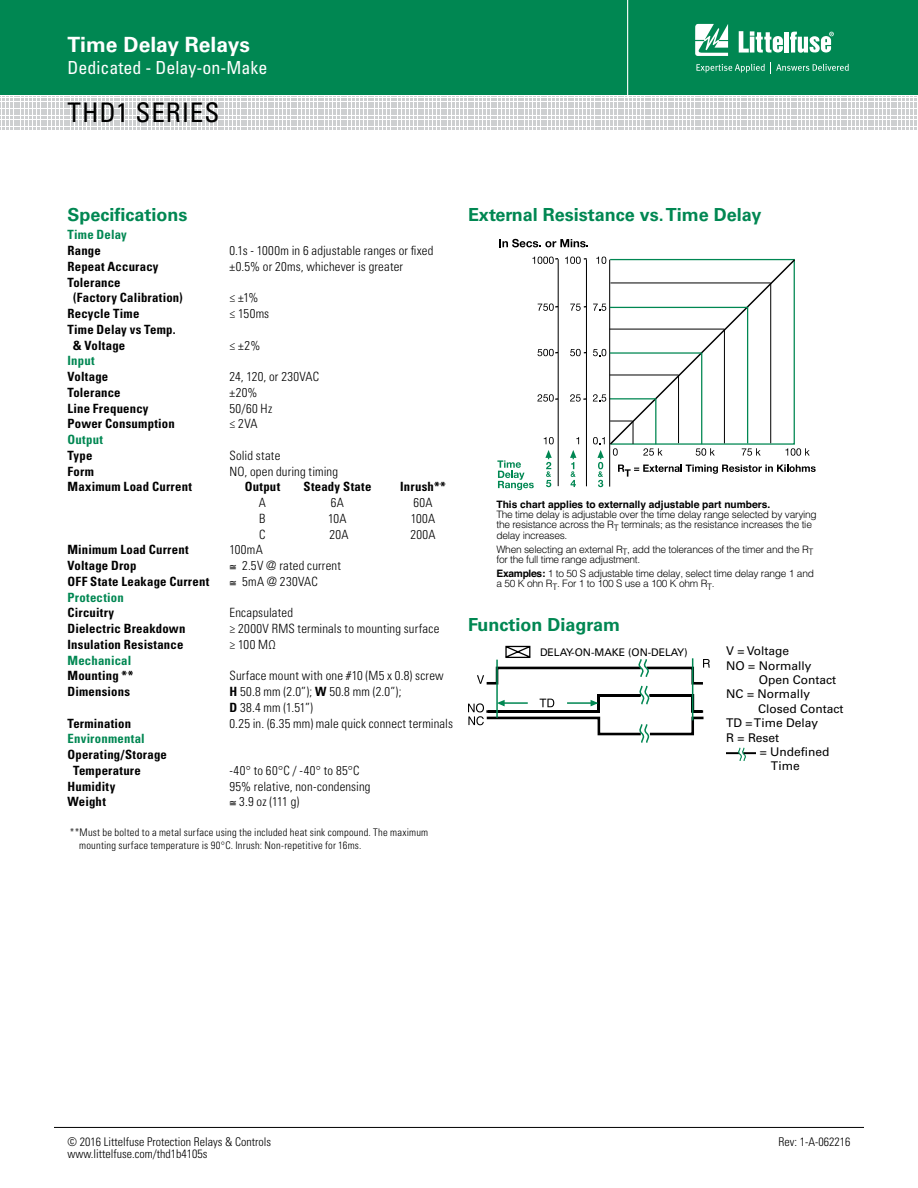
<style>
.page{position:relative;width:918px;height:1188px;background:#fff}
.page>*{position:absolute;margin:0;border:0;box-sizing:border-box;transform-origin:0 0}
.SERIES{font:condensed 27px "Univers LT Std";letter-spacing:.03em;color:#000}
.t1{font:700 21px "Univers LT Std";color:#fff}
.Facts_Subhead{font:700 18px "Univers LT Std";color:#008752}
.t2{font:condensed 18px "Univers LT Std";color:#fff}
.Specification_text{font:300 condensed 12.75px/15.8px "Univers LT Std";letter-spacing:.015em;color:#000}
.Specification_text-2{font:700 condensed 12.75px/15.8px "Univers LT Std";letter-spacing:.015em;color:#000}
.spec_subhead_green{font:700 condensed 12.75px "Univers LT Std";letter-spacing:.015em;color:#008752}
.t3{font:12px "Univers LT Std";color:#000}
.t4{font:300 condensed 12px "Univers LT Std";color:#000}
.NOTES{font:300 condensed 10.5px/13.5px "Univers LT Std";letter-spacing:.02em;color:#000}
.t5{font:10.5px "Univers LT Std";letter-spacing:-.005em;color:#000}
.t6{font:300 10.2px/10.2px "Helvetica";letter-spacing:-.025em;color:#000}
.s1{font-weight:700}
</style>
<div class="page">
<div style="left:0;top:0;width:918px;height:95px;background:#008752"></div>
<svg style="left:0;top:96px;width:917px;height:34px"></svg>
<hr style="left:627px;top:0;width:1px;height:98px;background:#fff">
<svg style="left:695px;top:24px;width:33px;height:32px"></svg>
<div style="left:784px;top:32px;width:5px;height:21px;background:#fff"></div>
<svg style="left:790px;top:32px;width:44px;height:21px"></svg>
<svg style="left:739px;top:31px;width:44px;height:22px"></svg>
<svg style="left:696px;top:62px;width:153px;height:11px"></svg>
<hr style="left:54px;top:1127px;width:810px;height:1px;background:#000">
<svg style="left:544px;top:437px;width:10px;height:7px"></svg>
<hr style="left:558px;top:259px;width:1px;height:227px;background:#000">
<hr style="left:586px;top:259px;width:1px;height:227px;background:#000">
<svg style="left:532px;top:257px;width:26px;height:7px"></svg>
<svg style="left:565px;top:257px;width:22px;height:7px"></svg>
<svg style="left:537px;top:394px;width:21px;height:8px"></svg>
<svg style="left:538px;top:349px;width:20px;height:7px"></svg>
<svg style="left:538px;top:303px;width:20px;height:8px"></svg>
<svg style="left:570px;top:304px;width:16px;height:7px"></svg>
<svg style="left:570px;top:349px;width:16px;height:7px"></svg>
<svg style="left:570px;top:394px;width:16px;height:8px"></svg>
<svg style="left:497px;top:460px;width:37px;height:30px"></svg>
<svg style="left:545px;top:450px;width:7px;height:37px"></svg>
<svg style="left:570px;top:450px;width:6px;height:37px"></svg>
<svg style="left:499px;top:239px;width:89px;height:8px"></svg>
<svg style="left:593px;top:257px;width:223px;height:230px"></svg>
<hr style="left:770px;top:283px;width:1px;height:160px;background:#000">
<hr style="left:724px;top:329px;width:1px;height:114px;background:#000">
<hr style="left:678px;top:375px;width:1px;height:68px;background:#000">
<hr style="left:610px;top:352px;width:91px;height:2px;background:#008752">
<hr style="left:610px;top:307px;width:137px;height:1px;background:#008752">
<hr style="left:655px;top:399px;width:1px;height:45px;background:#008752">
<svg style="left:468px;top:645px;width:242px;height:98px"></svg>
<svg style="left:727px;top:748px;width:28px;height:13px"></svg>
<h2 class="t1" style="left:68px;top:33px;width:184px">Time Delay Relays</h2>
<h3 class="t2" style="left:68px;top:56px;width:201px">Dedicated - Delay-on-Make</h3>
<p class="SERIES" style="left:67px;top:96px;width:154px">THD1 SERIES</p>
<p class="Facts_Subhead" style="left:68px;top:204px;width:122px">Specifications</p>
<p class="spec_subhead_green" style="left:68px;top:227px;width:61px">Time Delay</p>
<p class="Specification_text-2" style="left:68px;top:243px;width:35px">Range</p>
<p class="Specification_text" style="left:230px;top:243px;width:206px">0.1s - 1000m in 6 adjustable ranges or fixed</p>
<p class="Specification_text-2" style="left:68px;top:258px;width:93px">Repeat Accuracy</p>
<p class="Specification_text" style="left:230px;top:258px;width:175px">±0.5% or 20ms, whichever is greater</p>
<p class="Specification_text-2" style="left:73px;top:274px;width:111px;text-indent:-6px">Tolerance<br>(Factory Calibration)</p>
<p class="Specification_text" style="left:230px;top:290px;width:31px">≤ ±1%</p>
<p class="Specification_text-2" style="left:68px;top:306px;width:73px">Recycle Time</p>
<p class="Specification_text" style="left:230px;top:306px;width:41px">≤ 150ms</p>
<p class="Specification_text-2" style="left:73px;top:321px;width:104px;text-indent:-6px">Time Delay vs Temp. &amp; Voltage</p>
<p class="Specification_text" style="left:230px;top:337px;width:32px">≤ ±2%</p>
<p class="spec_subhead_green" style="left:68px;top:353px;width:29px">Input</p>
<p class="Specification_text-2" style="left:68px;top:369px;width:42px">Voltage</p>
<p class="Specification_text" style="left:230px;top:369px;width:91px">24, 120, or 230VAC</p>
<p class="Specification_text-2" style="left:68px;top:384px;width:55px">Tolerance</p>
<p class="Specification_text" style="left:230px;top:384px;width:30px">±20%</p>
<p class="Specification_text-2" style="left:68px;top:400px;width:83px">Line Frequency</p>
<p class="Specification_text" style="left:230px;top:400px;width:44px">50/60 Hz</p>
<p class="Specification_text-2" style="left:68px;top:416px;width:109px">Power Consumption</p>
<p class="Specification_text" style="left:230px;top:416px;width:29px">≤ 2VA</p>
<p class="spec_subhead_green" style="left:68px;top:432px;width:37px">Output</p>
<p class="Specification_text-2" style="left:68px;top:447px;width:26px">Type</p>
<p class="Specification_text" style="left:230px;top:447px;width:52px">Solid state</p>
<p class="Specification_text-2" style="left:68px;top:463px;width:28px">Form</p>
<p class="Specification_text" style="left:230px;top:463px;width:110px">NO, open during timing</p>
<p class="Specification_text-2" style="left:68px;top:479px;width:126px">Maximum Load Current</p>
<p class="Specification_text-2" style="left:245px;top:479px;width:37px">Output</p>
<p class="Specification_text-2" style="left:303px;top:479px;width:70px">Steady State</p>
<p class="Specification_text-2" style="left:400px;top:479px;width:47px">Inrush**</p>
<p class="Specification_text" style="left:259px;top:495px;width:9px">A</p>
<p class="Specification_text" style="left:331px;top:495px;width:15px">6A</p>
<p class="Specification_text" style="left:413px;top:495px;width:21px">60A</p>
<p class="Specification_text" style="left:259px;top:510px;width:8px">B</p>
<p class="Specification_text" style="left:328px;top:510px;width:20px">10A</p>
<p class="Specification_text" style="left:411px;top:510px;width:26px">100A</p>
<p class="Specification_text" style="left:259px;top:526px;width:8px">C</p>
<p class="Specification_text" style="left:329px;top:526px;width:21px">20A</p>
<p class="Specification_text" style="left:410px;top:526px;width:27px">200A</p>
<p class="Specification_text-2" style="left:68px;top:542px;width:123px">Minimum Load Current</p>
<p class="Specification_text" style="left:230px;top:542px;width:35px">100mA</p>
<p class="Specification_text-2" style="left:68px;top:558px;width:71px">Voltage Drop</p>
<p class="Specification_text" style="left:230px;top:558px;width:113px">≅ 2.5V @ rated current</p>
<p class="Specification_text-2" style="left:68px;top:573px;width:143px">OFF State Leakage Current</p>
<p class="Specification_text" style="left:230px;top:573px;width:90px">≅ 5mA @ 230VAC</p>
<p class="spec_subhead_green" style="left:68px;top:589px;width:58px">Protection</p>
<p class="Specification_text-2" style="left:68px;top:605px;width:48px">Circuitry</p>
<p class="Specification_text" style="left:230px;top:605px;width:65px">Encapsulated</p>
<p class="Specification_text-2" style="left:68px;top:621px;width:120px">Dielectric Breakdown</p>
<p class="Specification_text" style="left:230px;top:621px;width:211px">≥ 2000V RMS terminals to mounting surface</p>
<p class="Specification_text-2" style="left:68px;top:636px;width:117px">Insulation Resistance</p>
<p class="Specification_text" style="left:230px;top:636px;width:48px">≥ 100 MΩ</p>
<p class="spec_subhead_green" style="left:68px;top:652px;width:65px">Mechanical</p>
<p class="Specification_text-2" style="left:68px;top:668px;width:67px">Mounting **</p>
<p class="Specification_text" style="left:230px;top:668px;width:216px">Surface mount with one #10 (M5 x 0.8) screw</p>
<p class="Specification_text-2" style="left:68px;top:684px;width:64px">Dimensions</p>
<p class="Specification_text" style="left:229px;top:684px;width:174px"><span class="s1">H</span> 50.8 mm (2.0”); <span class="s1">W</span> 50.8 mm (2.0”);<br><span class="s1">D</span> 38.4 mm (1.51”)</p>
<p class="Specification_text-2" style="left:68px;top:715px;width:65px">Termination</p>
<p class="Specification_text" style="left:230px;top:715px;width:225px">0.25 in. (6.35 mm) male quick connect terminals</p>
<p class="spec_subhead_green" style="left:68px;top:731px;width:79px">Environmental</p>
<p class="Specification_text-2" style="left:73px;top:747px;width:95px;text-indent:-6px">Operating/Storage<br>Temperature</p>
<p class="Specification_text" style="left:230px;top:762px;width:132px">-40° to 60°C / -40° to 85°C</p>
<p class="Specification_text-2" style="left:68px;top:778px;width:49px">Humidity</p>
<p class="Specification_text" style="left:230px;top:778px;width:143px">95% relative, non-condensing</p>
<p class="Specification_text-2" style="left:68px;top:794px;width:40px">Weight</p>
<p class="Specification_text" style="left:230px;top:794px;width:71px">≅ 3.9 oz (111 g)</p>
<p class="NOTES" style="left:79px;top:825px;width:351px;text-indent:-9px">**Must be bolted to a metal surface using the included heat sink compound. The maximum mounting surface temperature is 90°C. Inrush: Non-repetitive for 16ms.</p>
<p class="Facts_Subhead" style="left:468px;top:204px;width:295px">External Resistance vs. Time Delay</p>
<p class="t6" style="left:496px;top:499px;width:322px"><span class="s1">This chart applies to externally adjustable part numbers.<br></span>The time delay is adjustable over the time delay range selected by varying the resistance across the R<sub>T</sub> terminals; as the resistance increases the tie delay increases.</p>
<p class="t6" style="left:496px;top:543px;width:319px">When selecting an external R<sub>T</sub>, add the tolerances of the timer and the R<sub>T </sub>for the full time range adjustment.</p>
<p class="t6" style="left:496px;top:567px;width:319px"><span class="s1">Examples:</span> 1 to 50 S adjustable time delay, select time delay range 1 and a 50 K ohn R<sub>T</sub>. For 1 to 100 S use a 100 K ohm R<sub>T</sub>.</p>
<p class="Facts_Subhead" style="left:468px;top:614px;width:154px">Function Diagram</p>
<p class="t5" style="left:540px;top:646px;width:149px">DELAY-ON-MAKE (ON-DELAY)</p>
<p class="t3" style="left:726px;top:644px;width:64px">V = Voltage</p>
<p class="t3" style="left:726px;top:658px;width:87px">NO = Normally</p>
<p class="t3" style="left:759px;top:673px;width:79px">Open Contact</p>
<p class="t3" style="left:726px;top:687px;width:85px">NC = Normally</p>
<p class="t3" style="left:758px;top:701px;width:87px">Closed Contact</p>
<p class="t3" style="left:726px;top:716px;width:93px">TD = Time Delay</p>
<p class="t3" style="left:726px;top:730px;width:54px">R = Reset</p>
<p class="t3" style="left:760px;top:745px;width:71px">= Undefined</p>
<p class="t3" style="left:771px;top:759px;width:30px">Time</p>
<p class="t4" style="left:68px;top:1134px;width:205px">© 2016 Littelfuse Protection Relays &amp; Controls</p>
<p class="t4" style="left:68px;top:1146px;width:142px">www.littelfuse.com/thd1b4105s</p>
<p class="t4" style="left:779px;top:1134px;width:73px">Rev: 1-A-062216</p>
</div>
